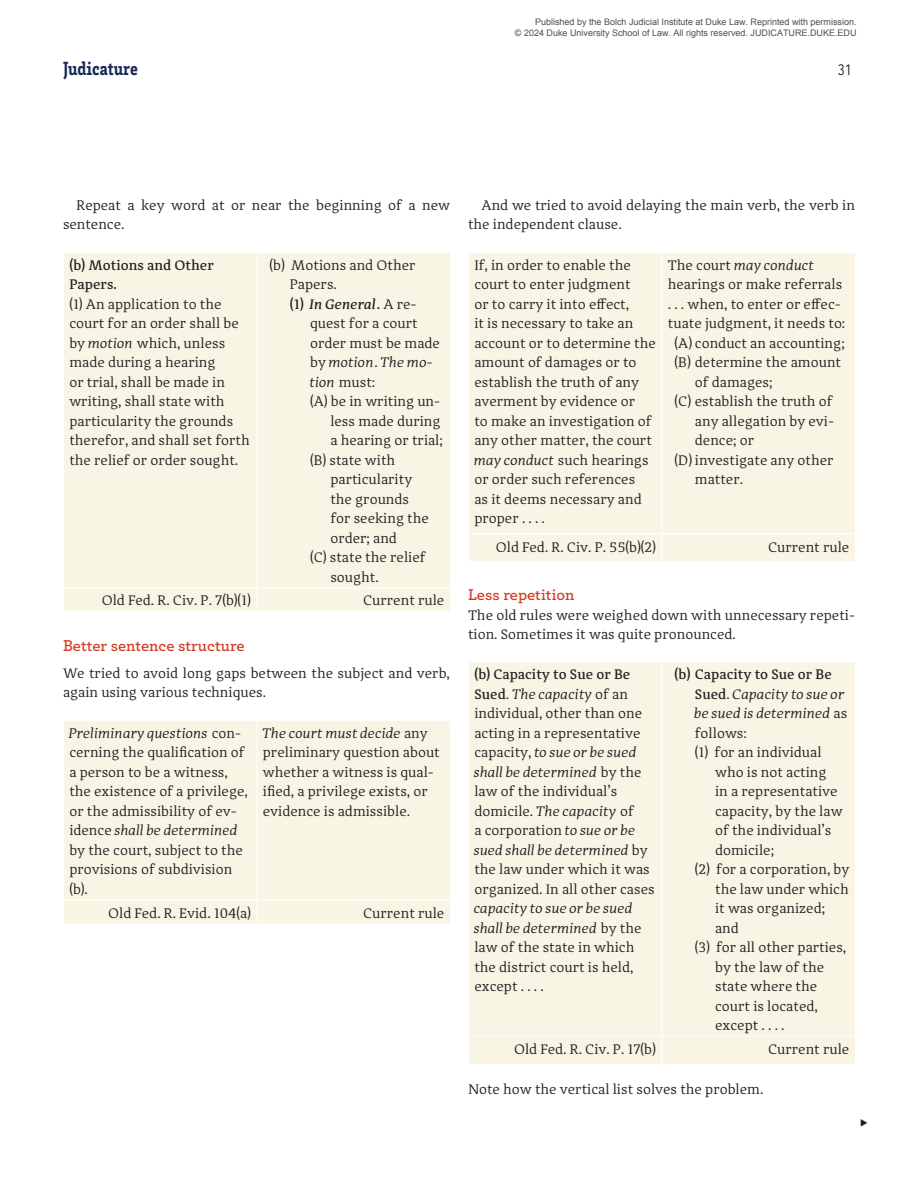
<style>
.page{position:relative;width:918px;height:1188px;background:#fff}
.page>*{position:absolute;margin:0;border:0;box-sizing:border-box;transform-origin:0 0}
.t1{font:900 condensed 19.5px "Brix Slab";color:#182757}
.Subhead_3{font:600 16.5px "Archer";color:#d43a21}
.t2{font:15px "Avenir Next Condensed";color:#231f20}
.Table_Text{font:14.25px/19.5px "Adagio Serif";color:#231f20}
.Table_Text_bullet_2{font:14.25px/19.5px "Adagio Serif";color:#231f20}
.Feature_Text_P1{font:14.25px/19.5px "Adagio Serif";color:#231f20}
.Table_Text_bullet{font:14.25px/19.5px "Adagio Serif";color:#231f20}
.Table_Text_bullet_3{font:14.25px/19.5px "Adagio Serif";color:#231f20}
.Feature_Text_P2{font:14.25px/19.5px "Adagio Serif";color:#231f20}
.Table_Text_bullet-2{font:italic 14.25px/19.5px "Adagio Serif";color:#231f20}
.t3{font:9px/10.8px "Arial";color:rgb(0 0 0/.7);text-align:right}
.s1{font-weight:500}
.s2{font-style:italic}
.s3{font-weight:500;font-style:italic}
.s4{font-weight:500;font-style:normal}
.s5{font-style:normal}
</style>
<div class="page">
<div style="left:64px;top:253px;width:386px;height:358px;background:#f9f5e4"></div>
<hr style="left:256px;top:253px;width:1px;height:334px;background:#fff">
<hr style="left:63px;top:587px;width:194px;height:1px;background:#fff">
<hr style="left:257px;top:587px;width:194px;height:1px;background:#fff">
<svg style="left:256px;top:588px;width:1px;height:23px"></svg>
<div style="left:64px;top:721px;width:386px;height:203px;background:#f9f5e4"></div>
<hr style="left:256px;top:721px;width:1px;height:178px;background:#fff">
<hr style="left:64px;top:899px;width:193px;height:1px;background:#fff">
<hr style="left:257px;top:899px;width:193px;height:1px;background:#fff">
<svg style="left:256px;top:900px;width:1px;height:24px"></svg>
<div style="left:469px;top:253px;width:386px;height:308px;background:#f9f5e4"></div>
<hr style="left:662px;top:253px;width:1px;height:281px;background:#fff">
<hr style="left:469px;top:534px;width:193px;height:1px;background:#fff">
<hr style="left:662px;top:534px;width:193px;height:1px;background:#fff">
<svg style="left:662px;top:534px;width:1px;height:27px"></svg>
<div style="left:469px;top:663px;width:386px;height:401px;background:#f9f5e4"></div>
<hr style="left:662px;top:662px;width:1px;height:374px;background:#fff">
<hr style="left:469px;top:1036px;width:193px;height:1px;background:#fff">
<hr style="left:662px;top:1036px;width:193px;height:1px;background:#fff">
<svg style="left:662px;top:1037px;width:1px;height:27px"></svg>
<p class="t3" style="left:515px;top:17px;width:343px">Published by the Bolch Judicial Institute at Duke Law. Reprinted with permission.<br>© 2024 Duke University School of Law. All rights reserved. JUDICATURE.DUKE.EDU</p>
<h1 class="t1" style="left:63px;top:56px;width:76px">Judicature</h1>
<p class="t2" style="left:838px;top:57px;width:16px">31</p>
<p class="Feature_Text_P2" style="left:63px;top:196px;width:389px;text-indent:13px">Repeat a key word at or near the beginning of a new sentence.</p>
<p class="Table_Text" style="left:69px;top:255px;width:182px"><span class="s1">(b) Motions and Other<br>Papers.<br></span>(1) An application to the court for an order shall be by <span class="s2">motion</span> which, unless made during a hearing<br>or trial, shall be made in writing, shall state with particularity the grounds therefor, and shall set forth the relief or order sought.</p>
<p class="Table_Text_bullet" style="left:290px;top:255px;width:127px;text-indent:-20px">(b) Motions and Other<br>Papers.</p>
<p class="Table_Text_bullet_2" style="left:310px;top:294px;width:131px;text-indent:-20px"><span class="s1">(1)</span> <span class="s3">In General</span><span class="s1">.</span> A re&shy;quest for a court order must be made by <span class="s2">motion</span>. <span class="s2">The mo&shy;tion</span> must:</p>
<p class="Table_Text_bullet_3" style="left:330px;top:392px;width:114px;text-indent:-20px">(A) be in writing un&shy;less made during a hearing or trial;</p>
<p class="Table_Text_bullet_3" style="left:330px;top:450px;width:100px;text-indent:-20px">(B) state with particularity the grounds for seeking the order; and</p>
<p class="Table_Text_bullet_3" style="left:330px;top:548px;width:97px;text-indent:-20px">(C) state the relief sought.</p>
<p class="Table_Text" style="left:102px;top:591px;width:151px">Old Fed. R. Civ. P. 7(b)(1)</p>
<p class="Table_Text" style="left:363px;top:591px;width:83px">Current rule</p>
<p class="Subhead_3" style="left:63px;top:633px;width:183px">Better sentence structure</p>
<p class="Feature_Text_P1" style="left:63px;top:664px;width:388px">We tried to avoid long gaps between the subject and verb, again using various techniques.</p>
<p class="Table_Text" style="left:69px;top:723px;width:180px"><span class="s2">Preliminary questions</span> con&shy;cerning the qualification of a person to be a witness, the existence of a privilege, or the admissibility of ev&shy;idence <span class="s2">shall be determined </span>by the court, subject to the provisions of subdivision (b).</p>
<p class="Table_Text" style="left:263px;top:723px;width:178px"><span class="s2">The court must decide</span> any preliminary question about whether a witness is qual&shy;ified, a privilege exists, or evidence is admissible.</p>
<p class="Table_Text" style="left:108px;top:903px;width:144px">Old Fed. R. Evid. 104(a)</p>
<p class="Table_Text" style="left:363px;top:903px;width:83px">Current rule</p>
<p class="Feature_Text_P2" style="left:468px;top:196px;width:389px;text-indent:13px">And we tried to avoid delaying the main verb, the verb in the independent clause.</p>
<p class="Table_Text" style="left:474px;top:255px;width:183px">If, in order to enable the court to enter judgment<br>or to carry it into effect,<br>it is necessary to take an account or to determine the amount of damages or to establish the truth of any averment by evidence or<br>to make an investigation of any other matter, the court <span class="s2">may conduct</span> such hearings or order such references<br>as it deems necessary and proper . . . .</p>
<p class="Table_Text" style="left:668px;top:255px;width:179px">The court <span class="s2">may conduct </span>hearings or make referrals . . . when, to enter or effec&shy;tuate judgment, it needs to:</p>
<p class="Table_Text_bullet" style="left:675px;top:333px;width:172px">(A) conduct an accounting;</p>
<p class="Table_Text_bullet" style="left:695px;top:353px;width:148px;text-indent:-20px">(B) determine the amount of damages;</p>
<p class="Table_Text_bullet" style="left:695px;top:392px;width:141px;text-align:justify;text-indent:-20px">(C) establish the truth of any allegation by evi&shy;dence; or</p>
<p class="Table_Text_bullet" style="left:695px;top:450px;width:140px;text-indent:-20px">(D) investigate any other matter.</p>
<p class="Table_Text" style="left:496px;top:538px;width:161px">Old Fed. R. Civ. P. 55(b)(2)</p>
<p class="Table_Text" style="left:768px;top:538px;width:83px">Current rule</p>
<p class="Subhead_3" style="left:468px;top:582px;width:108px">Less repetition</p>
<p class="Feature_Text_P1" style="left:468px;top:605px;width:389px">The old rules were weighed down with unnecessary repeti&shy;tion. Sometimes it was quite pronounced.</p>
<p class="Table_Text" style="left:474px;top:665px;width:182px"><span class="s1">(b) Capacity to Sue or Be<br>Sued</span>. <span class="s2">The capacity</span> of an individual, other than one acting in a representative capacity, <span class="s2">to sue or be sued shall be determined</span> by the law of the individual’s domicile. <span class="s2">The capacity</span> of<br>a corporation <span class="s2">to sue or be sued shall be determined</span> by the law under which it was organized. In all other cases <span class="s2">capacity to sue or be sued shall be determined</span> by the law of the state in which the district court is held, except . . . .</p>
<p class="Table_Text_bullet-2" style="left:695px;top:665px;width:154px;text-indent:-20px"><span class="s4">(b) Capacity to Sue or Be<br>Sued</span><span class="s5">.</span> Capacity to sue or be sued is determined <span class="s5">as follows:</span></p>
<p class="Table_Text_bullet_2" style="left:715px;top:743px;width:129px;text-indent:-20px">(1) for an individual who is not acting in a representative capacity, by the law of the individual’s domicile;</p>
<p class="Table_Text_bullet_2" style="left:715px;top:860px;width:136px;text-indent:-20px">(2) for a corporation, by the law under which it was organized; and</p>
<p class="Table_Text_bullet_2" style="left:715px;top:938px;width:133px;text-indent:-20px">(3) for all other parties, by the law of the state where the court is located, except . . . .</p>
<p class="Table_Text" style="left:514px;top:1040px;width:143px">Old Fed. R. Civ. P. 17(b)</p>
<p class="Table_Text" style="left:768px;top:1040px;width:83px">Current rule</p>
<p class="Feature_Text_P1" style="left:468px;top:1080px;width:297px">Note how the vertical list solves the problem.</p>
</div>
